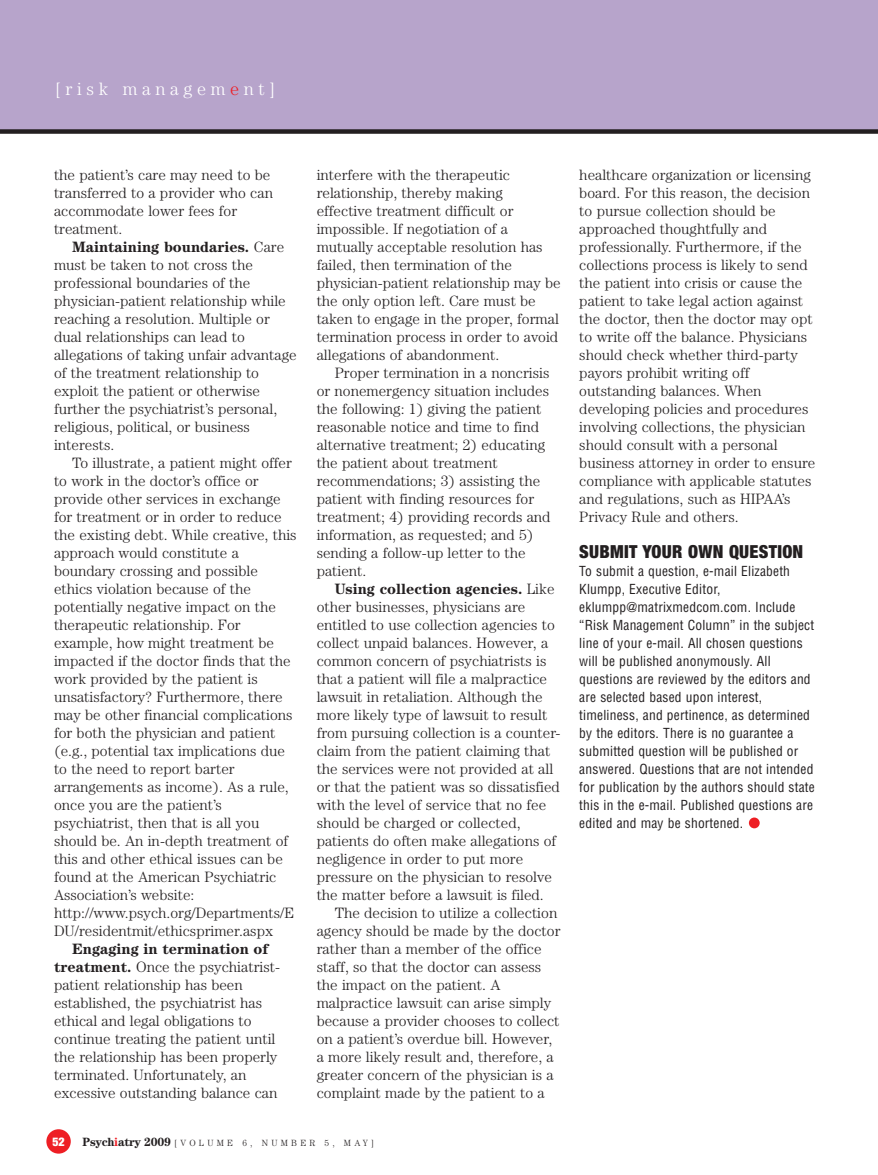
<style>
.page{position:relative;width:878px;height:1175px;background:#fff}
.page>*{position:absolute;margin:0;border:0;box-sizing:border-box;transform-origin:0 0}
.t1{font:900 condensed 18px "Helvetica Neue LT Std";letter-spacing:.015em;color:#231f20}
.t2{font:300 18px "Century Std";letter-spacing:.26em;color:#fff}
.t3{font:300 15px/18px "Century Std";color:#231f20}
.t4{font:condensed 13.5px/18px "Helvetica";letter-spacing:.015em;color:#231f20}
.t5{font:900 condensed 12px "Helvetica Neue LT Std";color:#fff}
.t6{font:300 9px "Century Std";letter-spacing:.365em;color:#231f20}
.s1{color:#ee1e24}
.s2{font-weight:700}
.s3{font-weight:700;font-size:12px}
.s4{font-weight:700;font-size:12px;color:#ee1e24}
</style>
<div class="page">
<div style="left:46px;top:1129px;width:25px;height:24px;background:#ee1e24;border-radius:50%"></div>
<div style="left:0;top:0;width:878px;height:132px;background:#b7a4cb"></div>
<div style="left:0;top:129px;width:878px;height:5px;background:#231f20"></div>
<div style="left:748px;top:817px;width:11px;height:11px;background:#ee1e24;border-radius:50%"></div>
<p class="t2" style="left:56px;top:82px;width:221px">[risk managem<span class="s1">e</span>nt]</p>
<p class="t3" style="left:54px;top:167px;width:220px">the patient’s care may need to be transferred to a provider who can accommodate lower fees for treatment.</p>
<p class="t3" style="left:54px;top:239px;width:244px;text-indent:18px"><span class="s2">Maintaining boundaries.</span> Care must be taken to not cross the professional boundaries of the physician-patient relationship while reaching a resolution. Multiple or dual relationships can lead to allegations of taking unfair advantage of the treatment relationship to exploit the patient or otherwise further the psychiatrist’s personal, religious, political, or business interests.</p>
<p class="t3" style="left:54px;top:455px;width:244px;text-indent:18px">To illustrate, a patient might offer to work in the doctor’s office or provide other services in exchange for treatment or in order to reduce the existing debt. While creative, this approach would constitute a boundary crossing and possible ethics violation because of the potentially negative impact on the therapeutic relationship. For example, how might treatment be impacted if the doctor finds that the work provided by the patient is unsatisfactory? Furthermore, there may be other financial complications for both the physician and patient (e.g., potential tax implications due to the need to report barter arrangements as income). As a rule, once you are the patient’s psychiatrist, then that is all you should be. An in-depth treatment of this and other ethical issues can be found at the American Psychiatric Association’s website: http://www.psych.org/Departments/E DU/residentmit/ethicsprimer.aspx</p>
<p class="t3" style="left:54px;top:941px;width:227px;text-indent:18px"><span class="s2">Engaging in termination of treatment.</span> Once the psychiatrist&shy;patient relationship has been established, the psychiatrist has ethical and legal obligations to continue treating the patient until the relationship has been properly terminated. Unfortunately, an excessive outstanding balance can</p>
<p class="t3" style="left:316px;top:167px;width:245px">interfere with the therapeutic relationship, thereby making effective treatment difficult or impossible. If negotiation of a mutually acceptable resolution has failed, then termination of the physician-patient relationship may be the only option left. Care must be taken to engage in the proper, formal termination process in order to avoid allegations of abandonment.</p>
<p class="t3" style="left:316px;top:365px;width:235px;text-indent:18px">Proper termination in a noncrisis or nonemergency situation includes the following: 1) giving the patient reasonable notice and time to find alternative treatment; 2) educating the patient about treatment recommendations; 3) assisting the patient with finding resources for treatment; 4) providing records and information, as requested; and 5) sending a follow-up letter to the patient.</p>
<p class="t3" style="left:316px;top:581px;width:245px;text-indent:18px"><span class="s2">Using collection agencies.</span> Like other businesses, physicians are entitled to use collection agencies to collect unpaid balances. However, a common concern of psychiatrists is that a patient will file a malpractice lawsuit in retaliation. Although the more likely type of lawsuit to result from pursuing collection is a counter&shy;claim from the patient claiming that the services were not provided at all or that the patient was so dissatisfied with the level of service that no fee should be charged or collected, patients do often make allegations of negligence in order to put more pressure on the physician to resolve the matter before a lawsuit is filed.</p>
<p class="t3" style="left:316px;top:905px;width:245px;text-indent:18px">The decision to utilize a collection agency should be made by the doctor rather than a member of the office staff, so that the doctor can assess the impact on the patient. A malpractice lawsuit can arise simply because a provider chooses to collect on a patient’s overdue bill. However, a more likely result and, therefore, a greater concern of the physician is a complaint made by the patient to a</p>
<p class="t5" style="left:52px;top:1137px;width:14px">52</p>
<p class="t6" style="left:82px;top:1139px;width:293px"><span class="s3">Psych</span><span class="s4">i</span><span class="s3">atry 2009</span>[VOLUME 6, NUMBER 5, MAY]</p>
<p class="t3" style="left:579px;top:167px;width:237px">healthcare organization or licensing board. For this reason, the decision to pursue collection should be approached thoughtfully and professionally. Furthermore, if the collections process is likely to send the patient into crisis or cause the patient to take legal action against the doctor, then the doctor may opt to write off the balance. Physicians should check whether third-party payors prohibit writing off outstanding balances. When developing policies and procedures involving collections, the physician should consult with a personal business attorney in order to ensure compliance with applicable statutes and regulations, such as HIPAA’s Privacy Rule and others.</p>
<p class="t1" style="left:579px;top:545px;width:225px">SUBMIT YOUR OWN QUESTION</p>
<p class="t4" style="left:579px;top:562px;width:237px">To submit a question, e-mail Elizabeth Klumpp, Executive Editor, eklumpp@matrixmedcom.com. Include “Risk Management Column” in the subject line of your e-mail. All chosen questions will be published anonymously. All questions are reviewed by the editors and are selected based upon interest, timeliness, and pertinence, as determined by the editors. There is no guarantee a submitted question will be published or answered. Questions that are not intended for publication by the authors should state this in the e-mail. Published questions are edited and may be shortened.</p>
</div>
